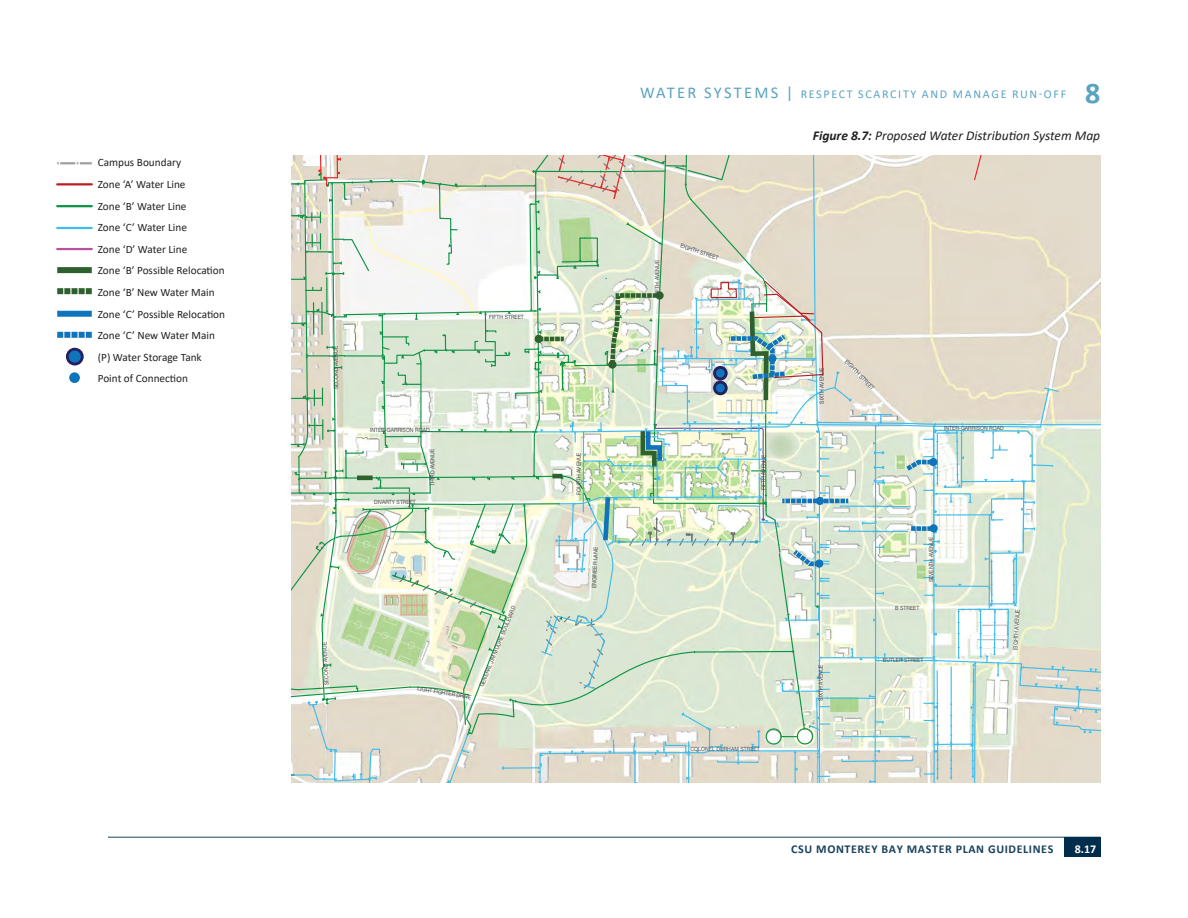
<style>
.page{position:relative;width:1188px;height:918px;background:#fff}
.page>*{position:absolute;margin:0;border:0;box-sizing:border-box;transform-origin:0 0}
.t1{font:700 30px "Calibri";color:#5aa3c0}
.t2{font:italic 13.5px "Calibri";color:#231f20}
.t3{font:12px "Calibri";letter-spacing:.14em;color:#5aa3c0}
.t4{font:700 12px "Calibri";letter-spacing:.05em;color:#1a425d}
.t5{font:700 12px "Calibri";color:#fff}
.table_text_TDM{font:11.25px "Calibri";color:#231f20}
.t6{font:5.85px "Helvetica Neue LT Std";color:#464747;scale:.9 1}
.t7{font:5.7px "Helvetica Neue LT Std";color:#464747;scale:.9 1}
.s1{font-size:16.5px}
.s2{font-weight:700}
</style>
<div class="page">
<hr style="left:108px;top:837px;width:992px;height:1px;background:#1a425d">
<div style="left:1064px;top:837px;width:36px;height:19px;background:#002d4b"></div>
<svg style="left:292px;top:155px;width:808px;height:628px"></svg>
<hr style="left:57px;top:248px;width:35px;height:2px;background:#b8529f">
<svg style="left:57px;top:332px;width:35px;height:6px"></svg>
<svg style="left:57px;top:288px;width:35px;height:6px"></svg>
<hr style="left:57px;top:227px;width:35px;height:2px;background:#3ebcec">
<div style="left:57px;top:311px;width:35px;height:6px;background:#1074bc"></div>
<div style="left:57px;top:267px;width:35px;height:6px;background:#2e602f"></div>
<hr style="left:57px;top:205px;width:35px;height:2px;background:#0d9344">
<hr style="left:57px;top:183px;width:35px;height:2px;background:#b81f23">
<div style="left:69px;top:372px;width:11px;height:11px;background:#1074bc;border-radius:50%"></div>
<div style="left:67px;top:349px;width:15px;height:15px;background:#1074bc;border-radius:50%"></div>
<div style="left:66px;top:348px;width:18px;height:18px;border:3px solid #252161;border-radius:50%"></div>
<svg style="left:57px;top:162px;width:35px;height:2px"></svg>
<p class="table_text_TDM" style="left:98px;top:155px;width:85px">Campus Boundary</p>
<p class="table_text_TDM" style="left:98px;top:176px;width:89px">Zone ‘A’ Water Line</p>
<p class="table_text_TDM" style="left:98px;top:198px;width:90px">Zone ‘B’ Water Line</p>
<p class="table_text_TDM" style="left:98px;top:220px;width:91px">Zone ‘C’ Water Line</p>
<p class="table_text_TDM" style="left:98px;top:241px;width:91px">Zone ‘D’ Water Line</p>
<p class="table_text_TDM" style="left:98px;top:263px;width:128px">Zone ‘B’ Possible Relocation</p>
<p class="table_text_TDM" style="left:98px;top:284px;width:118px">Zone ‘B’ New Water Main</p>
<p class="table_text_TDM" style="left:98px;top:306px;width:129px">Zone ‘C’ Possible Relocation</p>
<p class="table_text_TDM" style="left:98px;top:328px;width:119px">Zone ‘C’ New Water Main</p>
<p class="table_text_TDM" style="left:98px;top:349px;width:105px">(P) Water Storage Tank</p>
<p class="table_text_TDM" style="left:98px;top:371px;width:92px">Point of Connection</p>
<h3 class="t3" style="left:640px;top:86px;width:428px"><span class="s1">WATER SYSTEMS |</span> RESPECT SCARCITY AND MANAGE RUN-OFF</h3>
<h1 class="t1" style="left:1085px;top:72px;width:17px">8</h1>
<p class="t2" style="left:813px;top:126px;width:289px"><span class="s2">Figure 8.7:</span> Proposed Water Distribution System Map</p>
<p class="t6" style="left:333px;top:389px;width:50px;rotate:-91deg">SECOND AVENUE</p>
<p class="t6" style="left:323px;top:686px;width:50px;rotate:-93deg">SECOND AVENUE</p>
<p class="t7" style="left:370px;top:427px;width:68px">INTER-GARRISON ROAD</p>
<p class="t7" style="left:489px;top:314px;width:40px;rotate:-1deg">FIFTH STREET</p>
<p class="t7" style="left:654px;top:296px;width:41px;rotate:-90deg">FIFTH AVENUE</p>
<p class="t6" style="left:682px;top:242px;width:46px;rotate:19deg">EIGHTH STREET</p>
<p class="t7" style="left:374px;top:499px;width:48px">DIVARTY STREET</p>
<p class="t7" style="left:429px;top:486px;width:43px;rotate:-90deg">THIRD AVENUE</p>
<p class="t7" style="left:760px;top:490px;width:41px;rotate:-90deg">FIFTH AVENUE</p>
<p class="t7" style="left:575px;top:495px;width:49px;rotate:-90deg">FOURTH AVENUE</p>
<p class="t7" style="left:590px;top:588px;width:47px;rotate:-87deg">ENGINEER LANE</p>
<p class="t6" style="left:478px;top:685px;width:98px;rotate:-68deg">GENERAL JIM MOORE BOULEVARD</p>
<p class="t7" style="left:418px;top:685px;width:62px;rotate:10deg">LIGHT FIGHTER DRIVE</p>
<p class="t7" style="left:691px;top:745px;width:78px">COLONEL DURHAM STREET</p>
<p class="t7" style="left:818px;top:404px;width:42px;rotate:-90deg">SIXTH AVENUE</p>
<p class="t7" style="left:848px;top:358px;width:46px;rotate:46deg">EIGHTH STREET</p>
<p class="t7" style="left:944px;top:424px;width:68px">INTER-GARRISON ROAD</p>
<p class="t7" style="left:817px;top:701px;width:42px;rotate:-90deg">SIXTH AVENUE</p>
<p class="t7" style="left:928px;top:582px;width:51px;rotate:-90deg">SEVENTH AVENUE</p>
<p class="t7" style="left:895px;top:605px;width:28px">B STREET</p>
<p class="t7" style="left:883px;top:656px;width:47px">BUTLER STREET</p>
<p class="t7" style="left:1012px;top:650px;width:47px;rotate:-87deg">EIGHTH AVENUE</p>
<h3 class="t4" style="left:791px;top:841px;width:264px">CSU MONTEREY BAY MASTER PLAN GUIDELINES</h3>
<h3 class="t5" style="left:1075px;top:841px;width:23px">8.17</h3>
</div>
